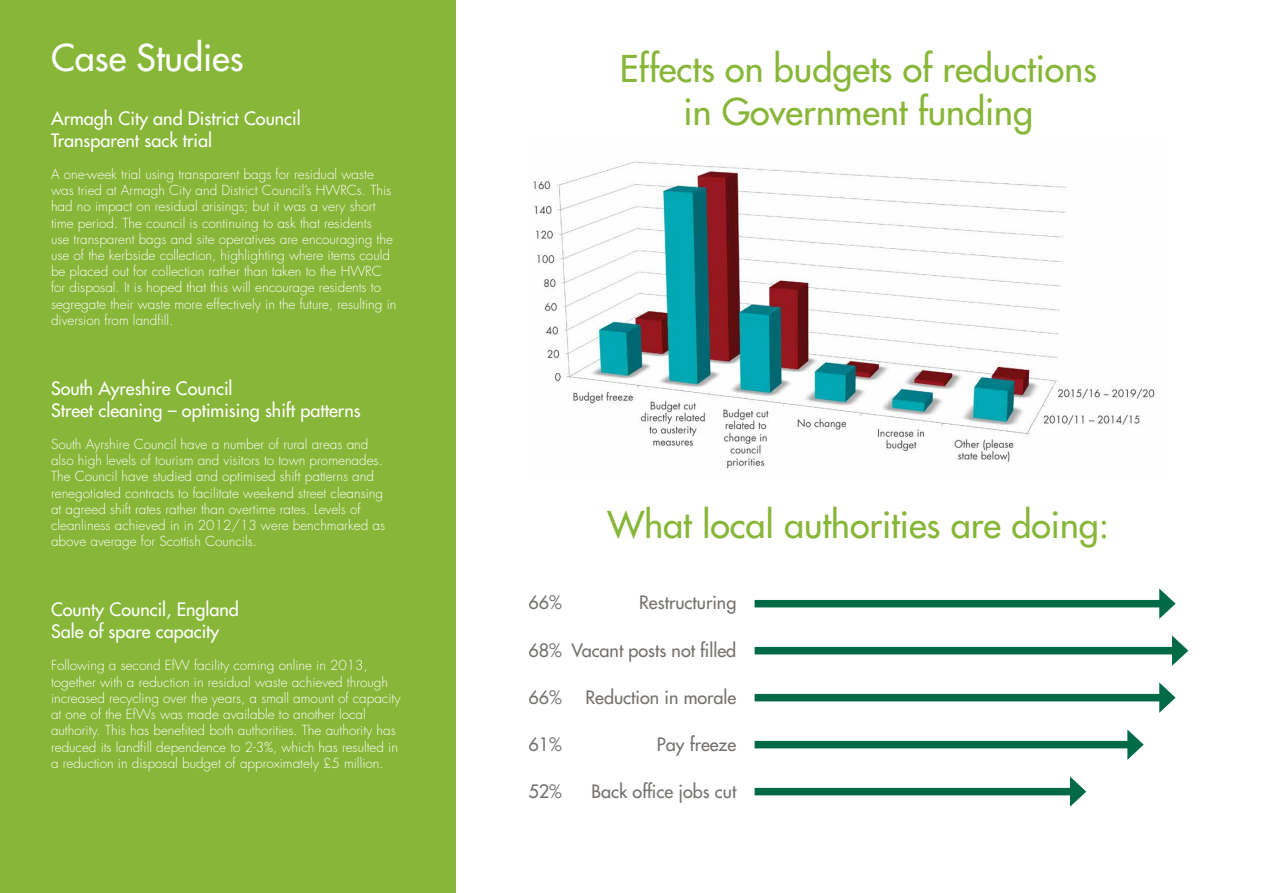
<style>
.page{position:relative;width:1263px;height:893px;background:#fff}
.page>*{position:absolute;margin:0;border:0;box-sizing:border-box;transform-origin:0 0}
.t1{font:36px/43.2px "Futura";color:#87b638;text-align:center}
.t2{font:36px "Futura";color:#fff}
.t3{font:18px/21.6px "Futura";color:#fff}
.t4{font:18px "Futura";color:#75726f}
.t5{font:300 13.5px/16.2px "Futura";color:#fff}
</style>
<div class="page">
<div style="left:0;top:0;width:455px;height:893px;background:#87b638"></div>
<div style="left:755px;top:600px;width:410px;height:7px;background:#006a47"></div>
<svg style="left:1159px;top:588px;width:16px;height:31px"></svg>
<div style="left:755px;top:647px;width:423px;height:7px;background:#006a47"></div>
<svg style="left:1172px;top:635px;width:16px;height:31px"></svg>
<div style="left:755px;top:694px;width:410px;height:7px;background:#006a47"></div>
<svg style="left:1159px;top:682px;width:16px;height:31px"></svg>
<div style="left:755px;top:741px;width:379px;height:7px;background:#006a47"></div>
<svg style="left:1127px;top:729px;width:17px;height:31px"></svg>
<div style="left:755px;top:788px;width:321px;height:7px;background:#006a47"></div>
<svg style="left:1070px;top:776px;width:16px;height:31px"></svg>
<img style="left:533px;top:161px;width:622px;height:308px">
<h1 class="t2" style="left:51px;top:34px;width:194px">Case Studies</h1>
<h2 class="t3" style="left:51px;top:107px;width:251px">Armagh City and District Council<br>Transparent sack trial</h2>
<p class="t5" style="left:51px;top:166px;width:347px">A one-week trial using transparent bags for residual waste was tried at Armagh City and District Council’s HWRCs. This had no impact on residual arisings; but it was a very short time period. The council is continuing to ask that residents<br>use transparent bags and site operatives are encouraging the use of the kerbside collection, highlighting where items could be placed out for collection rather than taken to the HWRC for disposal. It is hoped that this will encourage residents to segregate their waste more effectively in the future, resulting in diversion from landfill.</p>
<h2 class="t3" style="left:51px;top:377px;width:311px">South Ayreshire Council<br>Street cleaning – optimising shift patterns</h2>
<p class="t5" style="left:51px;top:436px;width:336px">South Ayrshire Council have a number of rural areas and also high levels of tourism and visitors to town promenades.<br>The Council have studied and optimised shift patterns and renegotiated contracts to facilitate weekend street cleansing at agreed shift rates rather than overtime rates. Levels of cleanliness achieved in in 2012/13 were benchmarked as above average for Scottish Councils.</p>
<h2 class="t3" style="left:51px;top:599px;width:189px">County Council, England<br>Sale of spare capacity</h2>
<p class="t5" style="left:51px;top:658px;width:351px">Following a second EfW facility coming online in 2013, together with a reduction in residual waste achieved through increased recycling over the years, a small amount of capacity at one of the EfWs was made available to another local authority. This has benefited both authorities. The authority has reduced its landfill dependence to 2-3%, which has resulted in a reduction in disposal budget of approximately £5 million.</p>
<h1 class="t1" style="left:620px;top:47px;width:479px">Effects on budgets of reductions in Government funding</h1>
<h1 class="t1" style="left:607px;top:503px;width:503px">What local authorities are doing:</h1>
<h2 class="t4" style="left:528px;top:591px;width:35px">66%</h2>
<h2 class="t4" style="left:528px;top:638px;width:35px">68%</h2>
<h2 class="t4" style="left:528px;top:685px;width:35px">66%</h2>
<h2 class="t4" style="left:528px;top:732px;width:35px">61%</h2>
<h2 class="t4" style="left:528px;top:779px;width:35px">52%</h2>
<h2 class="t4" style="left:639px;top:591px;width:99px">Restructuring</h2>
<h2 class="t4" style="left:572px;top:638px;width:166px">Vacant posts not filled</h2>
<h2 class="t4" style="left:585px;top:685px;width:152px">Reduction in morale</h2>
<h2 class="t4" style="left:657px;top:732px;width:81px">Pay freeze</h2>
<h2 class="t4" style="left:591px;top:779px;width:146px">Back office jobs cut</h2>
</div>
